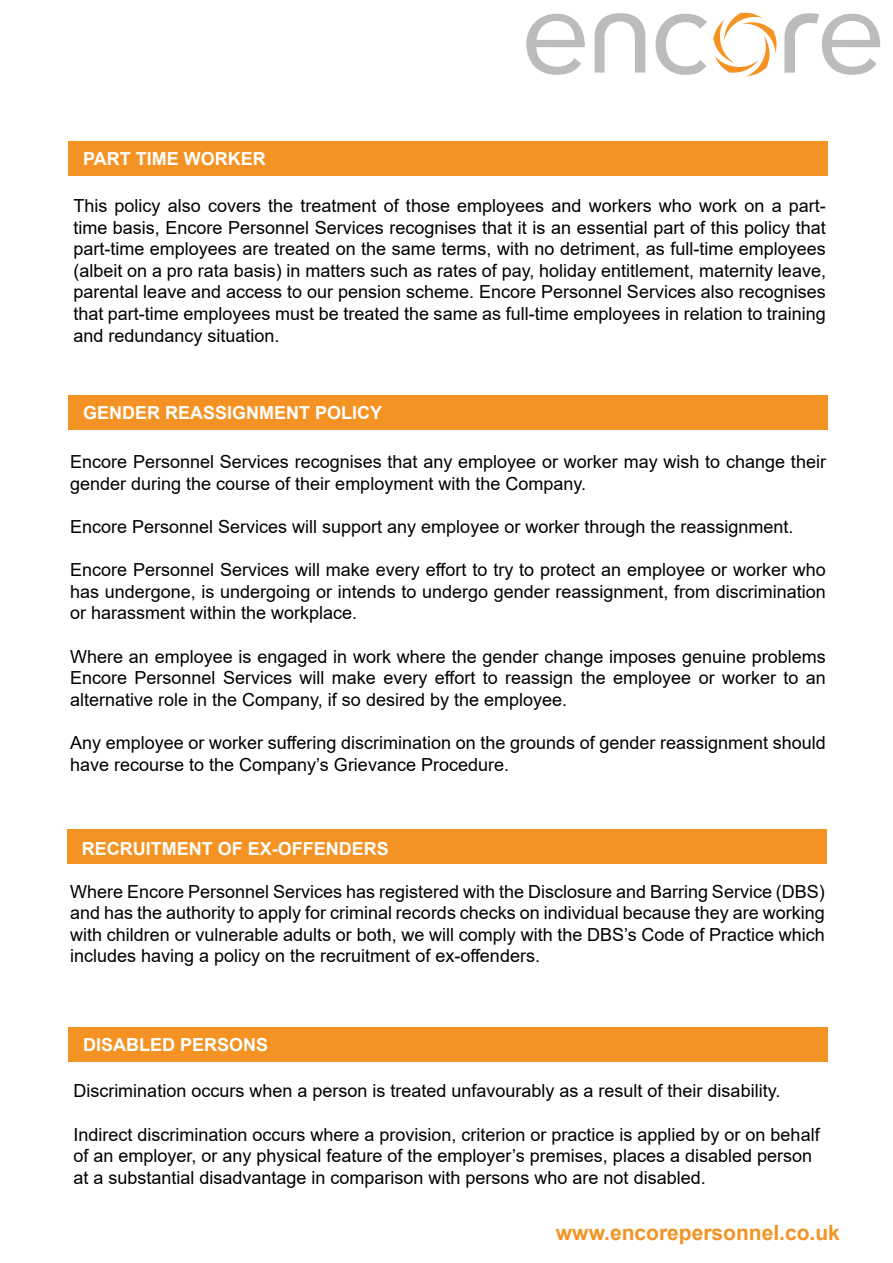
<style>
.page{position:relative;width:893px;height:1263px;background:#fff}
.page>*{position:absolute;margin:0;border:0;box-sizing:border-box;transform-origin:0 0}
.t1{font:700 21px "Arial";color:#f49323}
.t2{font:18px/21.6px "Arial";color:#000;text-align:justify}
.t3{font:700 18px "Arial";color:#fff}
</style>
<div class="page">
<svg style="left:713px;top:13px;width:64px;height:63px"></svg>
<svg style="left:526px;top:14px;width:59px;height:61px"></svg>
<svg style="left:655px;top:14px;width:52px;height:61px"></svg>
<svg style="left:594px;top:13px;width:52px;height:60px"></svg>
<svg style="left:784px;top:13px;width:96px;height:62px"></svg>
<div style="left:68px;top:141px;width:759px;height:35px;background:#f49323"></div>
<div style="left:68px;top:396px;width:759px;height:34px;background:#f49323"></div>
<div style="left:67px;top:829px;width:759px;height:34px;background:#f49323"></div>
<div style="left:68px;top:1027px;width:759px;height:34px;background:#f49323"></div>
<p class="t3" style="left:83px;top:146px;width:184px">PART TIME WORKER</p>
<p class="t2" style="left:73px;top:195px;width:754px">This policy also covers the treatment of those employees and workers who work on a part&shy;time basis, Encore Personnel Services recognises that it is an essential part of this policy that part-time employees are treated on the same terms, with no detriment, as full-time employees (albeit on a pro rata basis) in matters such as rates of pay, holiday entitlement, maternity leave, parental leave and access to our pension scheme. Encore Personnel Services also recognises that part-time employees must be treated the same as full-time employees in relation to training and redundancy situation.</p>
<p class="t3" style="left:83px;top:400px;width:301px">GENDER REASSIGNMENT POLICY</p>
<p class="t2" style="left:70px;top:451px;width:757px">Encore Personnel Services recognises that any employee or worker may wish to change their gender during the course of their employment with the Company.</p>
<p class="t2" style="left:70px;top:516px;width:725px">Encore Personnel Services will support any employee or worker through the reassignment.</p>
<p class="t2" style="left:70px;top:559px;width:757px">Encore Personnel Services will make every effort to try to protect an employee or worker who has undergone, is undergoing or intends to undergo gender reassignment, from discrimination or harassment within the workplace.</p>
<p class="t2" style="left:70px;top:645px;width:757px">Where an employee is engaged in work where the gender change imposes genuine problems Encore Personnel Services will make every effort to reassign the employee or worker to an alternative role in the Company, if so desired by the employee.</p>
<p class="t2" style="left:70px;top:732px;width:757px">Any employee or worker suffering discrimination on the grounds of gender reassignment should have recourse to the Company’s Grievance Procedure.</p>
<p class="t3" style="left:82px;top:836px;width:309px">RECRUITMENT OF EX-OFFENDERS</p>
<p class="t2" style="left:70px;top:880px;width:756px">Where Encore Personnel Services has registered with the Disclosure and Barring Service (DBS) and has the authority to apply for criminal records checks on individual because they are working with children or vulnerable adults or both, we will comply with the DBS’s Code of Practice which includes having a policy on the recruitment of ex-offenders.</p>
<p class="t3" style="left:83px;top:1032px;width:187px">DISABLED PERSONS</p>
<p class="t2" style="left:73px;top:1080px;width:709px">Discrimination occurs when a person is treated unfavourably as a result of their disability.</p>
<p class="t2" style="left:73px;top:1123px;width:748px;text-align:left">Indirect discrimination occurs where a provision, criterion or practice is applied by or on behalf of an employer, or any physical feature of the employer’s premises, places a disabled person at a substantial disadvantage in comparison with persons who are not disabled.</p>
<p class="t1" style="left:556px;top:1218px;width:285px">www.encorepersonnel.co.uk</p>
</div>
